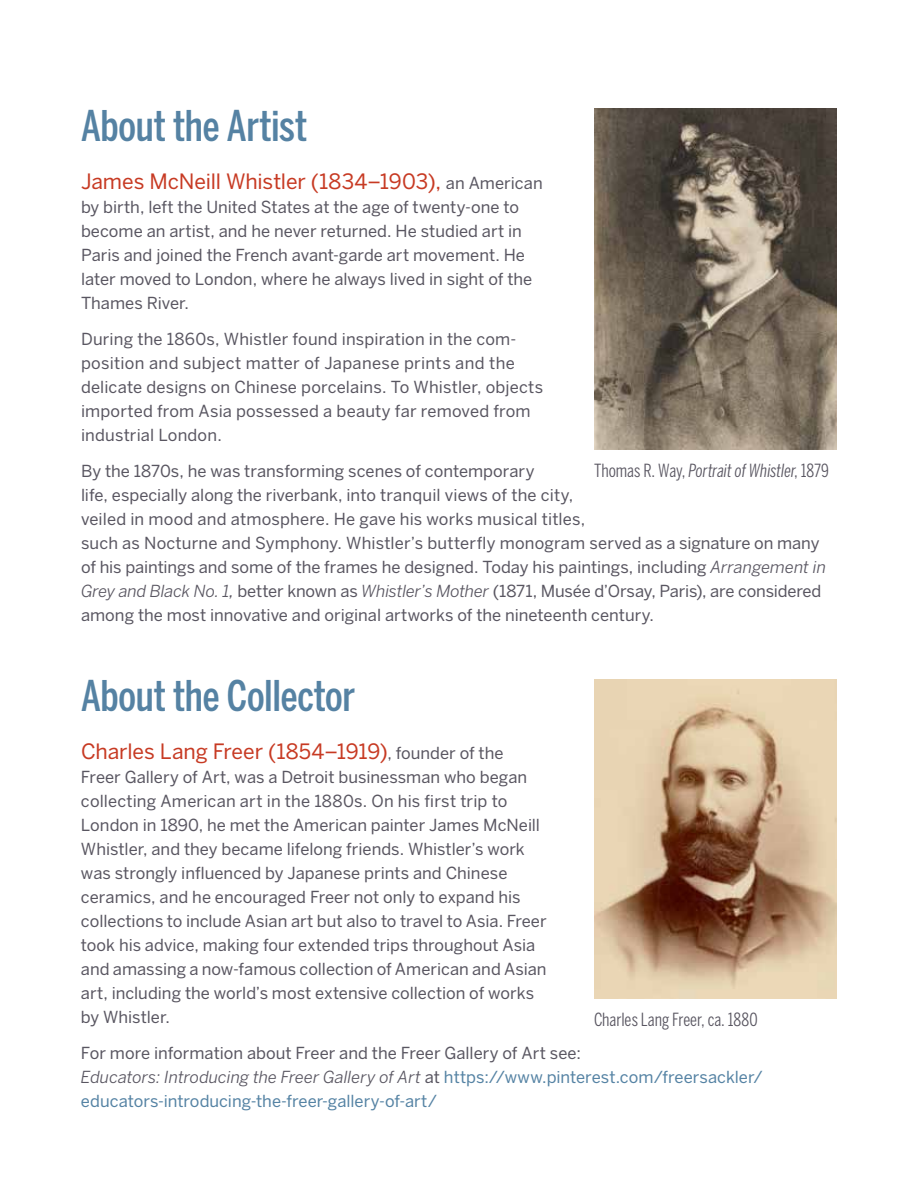
<style>
.page{position:relative;width:918px;height:1188px;background:#fff}
.page>*{position:absolute;margin:0;border:0;box-sizing:border-box;transform-origin:0 0}
.t1{font:500 42px "Benton Sans Compressed";letter-spacing:-.005em;color:#5582a3}
.t2{font:21px "Benton Sans";letter-spacing:-.005em;color:#c73a23}
.t3{font:italic 18px "Benton Sans Compressed";letter-spacing:-.005em;color:#595661}
.t4{font:18px "Benton Sans Compressed";letter-spacing:-.005em;color:#595661}
.t5{font:16.5px/24px "Benton Sans";color:#595661}
.t6{font:16.5px/24px "Benton Sans";color:#5583a4}
.s1{font-size:16.5px;color:#595661}
.s2{font-style:italic}
.s3{font-style:normal}
.s4{color:#595661}
.s5{font-style:italic;color:#595661}
</style>
<div class="page">
<img style="left:594px;top:108px;width:243px;height:342px">
<img style="left:594px;top:680px;width:243px;height:319px">
<h1 class="t1" style="left:81px;top:100px;width:228px">About the Artist</h1>
<p class="t2" style="left:81px;top:169px;width:463px">James McNeill Whistler (1834–1903), <span class="s1">an American</span></p>
<p class="t5" style="left:81px;top:195px;width:453px">by birth, left the United States at the age of twenty-one to become an artist, and he never returned. He studied art in Paris and joined the French avant-garde art movement. He later moved to London, where he always lived in sight of the Thames River.</p>
<p class="t5" style="left:81px;top:327px;width:464px">During the 1860s, Whistler found inspiration in the com&shy;position and subject matter of Japanese prints and the delicate designs on Chinese porcelains. To Whistler, objects imported from Asia possessed a beauty far removed from industrial London.</p>
<p class="t5" style="left:81px;top:459px;width:747px">By the 1870s, he was transforming scenes of contemporary<br>life, especially along the riverbank, into tranquil views of the city,<br>veiled in mood and atmosphere. He gave his works musical titles,<br>such as Nocturne and Symphony. Whistler’s butterfly monogram served as a signature on many of his paintings and some of the frames he designed. Today his paintings, including <span class="s2">Arrangement in Grey and Black No. 1</span><span class="s2">,</span> better known as <span class="s2">Whistler’s Mother</span> (1871, Musée d’Orsay, Paris), are considered among the most innovative and original artworks of the nineteenth century.</p>
<p class="t3" style="left:594px;top:460px;width:236px"><span class="s3">Thomas R. Way,</span> Portrait of Whistler<span class="s3">, 1879</span></p>
<h1 class="t1" style="left:81px;top:670px;width:276px">About the Collector</h1>
<p class="t2" style="left:81px;top:739px;width:424px">Charles Lang Freer (1854–1919)<span class="s1">, founder of the</span></p>
<p class="t5" style="left:81px;top:765px;width:467px">Freer Gallery of Art, was a Detroit businessman who began collecting American art in the 1880s. On his first trip to London in 1890, he met the American painter James McNeill Whistler, and they became lifelong friends. Whistler’s work was strongly influenced by Japanese prints and Chinese ceramics, and he encouraged Freer not only to expand his collections to include Asian art but also to travel to Asia. Freer took his advice, making four extended trips throughout Asia and amassing a now-famous collection of American and Asian art, including the world’s most extensive collection of works by Whistler.</p>
<p class="t6" style="left:81px;top:1041px;width:683px"><span class="s4">For more information about Freer and the Freer Gallery of Art see:<br></span><span class="s5">Educators: Introducing the Freer Gallery of Art</span> <span class="s4">at</span> https://www.pinterest.com/freersackler/ educators-introducing-the-freer-gallery-of-art/</p>
<p class="t4" style="left:594px;top:1008px;width:165px">Charles Lang Freer, ca. 1880</p>
</div>
